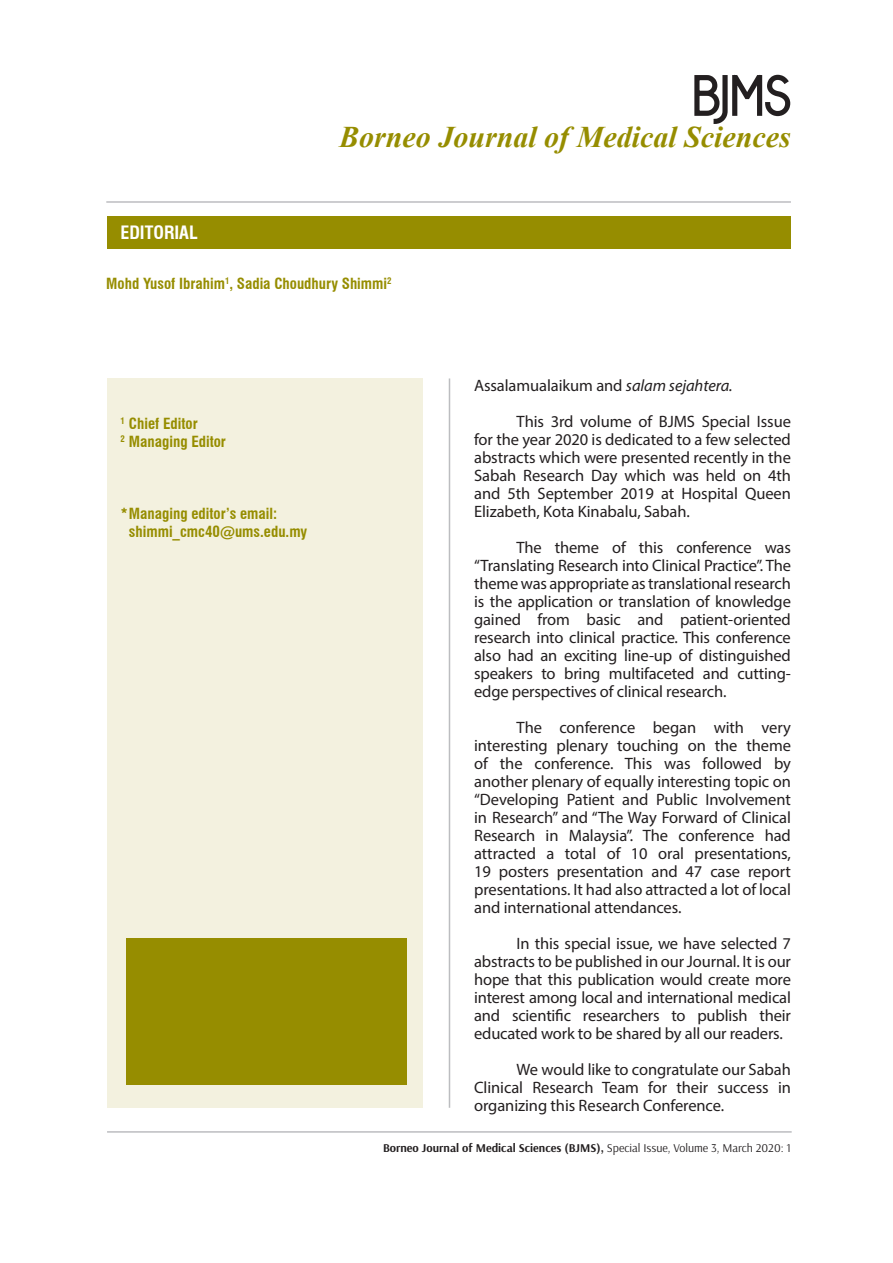
<style>
.page{position:relative;width:893px;height:1263px;background:#fff}
.page>*{position:absolute;margin:0;border:0;box-sizing:border-box;transform-origin:0 0}
.t1{font:italic 700 30px "Times New Roman";color:#968d00}
.t2{font:700 condensed 18px "Swiss 721 BT";color:#fff}
.t3{font:16.5px/18px "Myriad Pro";letter-spacing:-.005em;color:#231f20;text-align:justify}
.t4{font:700 condensed 15px "Swiss 721 BT";color:#968d00}
.t5{font:700 12px "Arsenal";color:#231f20}
.s1{font-style:italic}
.s2{font-weight:400}
</style>
<div class="page">
<div style="left:107px;top:216px;width:684px;height:33px;background:#968d00"></div>
<hr style="left:106px;top:201px;width:685px;height:2px;background:#bcbdc0">
<hr style="left:107px;top:1131px;width:685px;height:2px;background:#bcbdc0">
<div style="left:107px;top:378px;width:315px;height:730px;background:#f3f1df"></div>
<div style="left:126px;top:938px;width:281px;height:147px;background:#968d00"></div>
<hr style="left:449px;top:378px;width:1px;height:730px;background:#bcbdc0">
<svg style="left:694px;top:74px;width:97px;height:50px"></svg>
<p class="t1" style="left:339px;top:116px;width:453px">Borneo Journal of Medical Sciences</p>
<p class="t2" style="left:120px;top:222px;width:79px">EDITORIAL</p>
<p class="t4" style="left:106px;top:275px;width:287px">Mohd Yusof Ibrahim<sup>1</sup>, Sadia Choudhury Shimmi<sup>2</sup></p>
<p class="t4" style="left:120px;top:414px;width:79px"><sup>1</sup> Chief Editor</p>
<p class="t4" style="left:120px;top:432px;width:107px"><sup>2</sup> Managing Editor</p>
<p class="t4" style="left:120px;top:504px;width:158px">*Managing editor’s email:</p>
<p class="t4" style="left:129px;top:522px;width:180px">shimmi_cmc40@ums.edu.my</p>
<p class="t3" style="left:474px;top:376px;width:260px">Assalamualaikum and <span class="s1">salam sejahtera.</span></p>
<p class="t3" style="left:474px;top:412px;width:318px;text-indent:43px">This 3rd volume of BJMS Special Issue for the year 2020 is dedicated to a few selected abstracts which were presented recently in the Sabah Research Day which was held on 4th and 5th September 2019 at Hospital Queen Elizabeth, Kota Kinabalu, Sabah.</p>
<p class="t3" style="left:474px;top:538px;width:318px;text-indent:43px">The theme of this conference was “Translating Research into Clinical Practice”. The theme was appropriate as translational research is the application or translation of knowledge gained from basic and patient-oriented research into clinical practice. This conference also had an exciting line-up of distinguished speakers to bring multifaceted and cutting&shy;edge perspectives of clinical research.</p>
<p class="t3" style="left:474px;top:718px;width:318px;text-indent:43px">The conference began with very interesting plenary touching on the theme of the conference. This was followed by another plenary of equally interesting topic on “Developing Patient and Public Involvement in Research” and “The Way Forward of Clinical Research in Malaysia”. The conference had attracted a total of 10 oral presentations, 19 posters presentation and 47 case report presentations. It had also attracted a lot of local and international attendances.</p>
<p class="t3" style="left:474px;top:934px;width:318px;text-indent:43px">In this special issue, we have selected 7 abstracts to be published in our Journal. It is our hope that this publication would create more interest among local and international medical and scientific researchers to publish their educated work to be shared by all our readers.</p>
<p class="t3" style="left:474px;top:1060px;width:318px;text-indent:43px">We would like to congratulate our Sabah Clinical Research Team for their success in organizing this Research Conference.</p>
<p class="t5" style="left:383px;top:1141px;width:409px">Borneo Journal of Medical Sciences (BJMS), <span class="s2">Special Issue, Volume 3, March 2020: 1</span></p>
</div>
